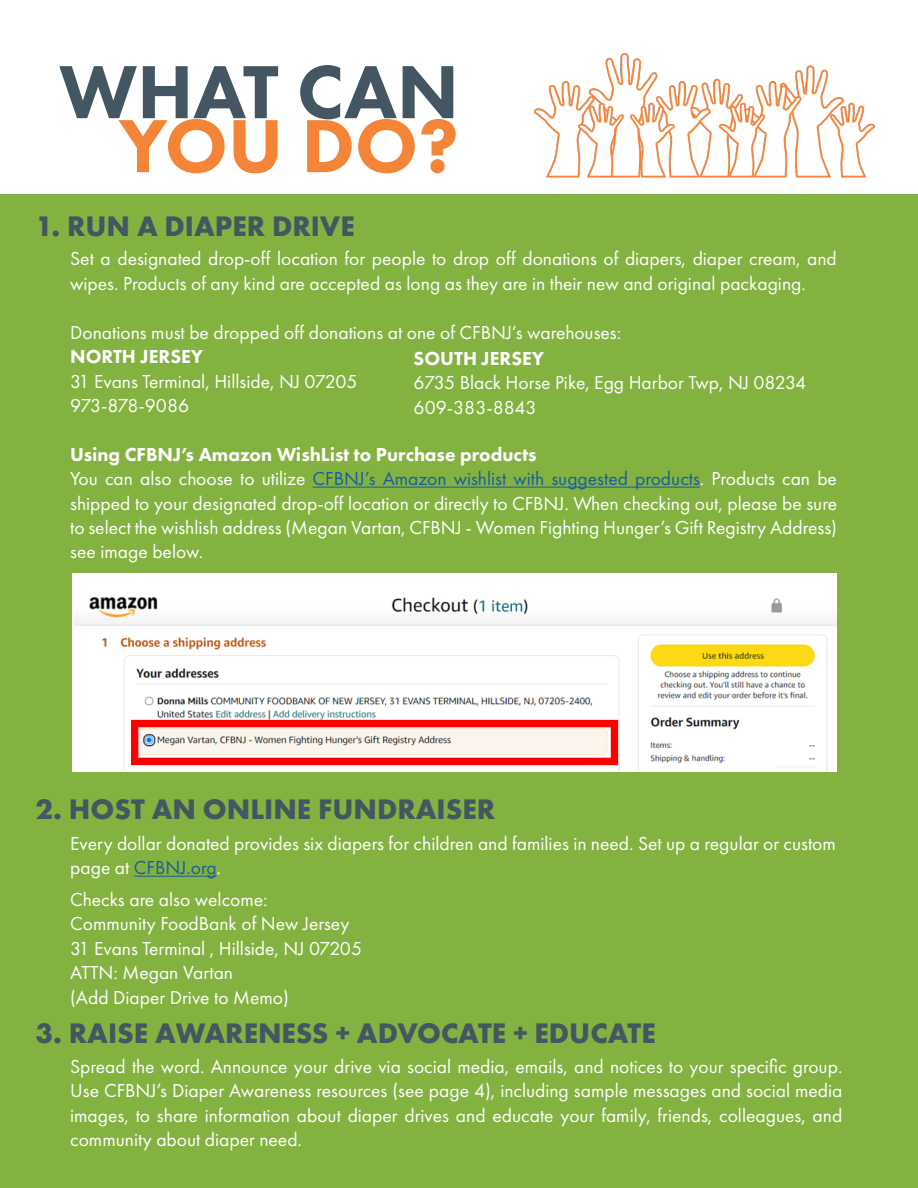
<style>
.page{position:relative;width:918px;height:1188px;background:#fff}
.page>*{position:absolute;margin:0;border:0;box-sizing:border-box;transform-origin:0 0}
.t1{font:800 78px "Futura PT";color:#435661}
.t2{font:800 78px "Futura PT";color:#f48437}
.t3{font:700 29.25px "Futura PT";color:#435661}
.t4{font:19.5px/24.5px "Futura PT";color:#fff}
.t5{font:800 19.5px "Futura PT";color:#fff}
.t6{font:19.5px "Futura PT";letter-spacing:-.035em;color:#fff}
.s1{color:#175d9e}
</style>
<div class="page">
<div style="left:0;top:194px;width:918px;height:994px;background:#84b240"></div>
<img style="left:534px;top:53px;width:341px;height:125px">
<hr style="left:313px;top:487px;width:387px;height:1px;background:#175d9e">
<hr style="left:134px;top:876px;width:83px;height:1px;background:#175d9e">
<img style="left:72px;top:574px;width:765px;height:197px">
<p class="t1" style="left:59px;top:43px;width:401px">WHAT CAN</p>
<p class="t2" style="left:118px;top:97px;width:342px">YOU DO?</p>
<p class="t3" style="left:36px;top:208px;width:321px">1. RUN A DIAPER DRIVE</p>
<p class="t4" style="left:70px;top:247px;width:768px">Set a designated drop-off location for people to drop off donations of diapers, diaper cream, and wipes. Products of any kind are accepted as long as they are in their new and original packaging.</p>
<p class="t4" style="left:70px;top:320px;width:553px">Donations must be dropped off donations at one of CFBNJ’s warehouses:</p>
<p class="t5" style="left:70px;top:344px;width:135px">NORTH JERSEY</p>
<p class="t4" style="left:70px;top:369px;width:289px">31 Evans Terminal, Hillside, NJ 07205</p>
<p class="t6" style="left:70px;top:394px;width:121px">973-878-9086</p>
<p class="t5" style="left:70px;top:442px;width:468px">Using CFBNJ’s Amazon WishList to Purchase products</p>
<p class="t4" style="left:70px;top:466px;width:768px;text-align:justify">You can also choose to utilize <span class="s1">CFBNJ’s Amazon wishlist with suggested products</span>. Products can be shipped to your designated drop-off location or directly to CFBNJ. When checking out, please be sure to select the wishlish address (Megan Vartan, CFBNJ - Women Fighting Hunger’s Gift Registry Address) see image below.</p>
<p class="t5" style="left:414px;top:346px;width:132px">SOUTH JERSEY</p>
<p class="t4" style="left:414px;top:371px;width:394px">6735 Black Horse Pike, Egg Harbor Twp, NJ 08234</p>
<p class="t4" style="left:414px;top:395px;width:124px">609-383-8843</p>
<p class="t3" style="left:36px;top:791px;width:461px">2. HOST AN ONLINE FUNDRAISER</p>
<p class="t4" style="left:70px;top:831px;width:767px">Every dollar donated provides six diapers for children and families in need. Set up a regular or custom page at <span class="s1">CFBNJ.org</span>.</p>
<p class="t4" style="left:70px;top:887px;width:199px">Checks are also welcome:</p>
<p class="t4" style="left:70px;top:912px;width:281px">Community FoodBank of New Jersey</p>
<p class="t4" style="left:70px;top:936px;width:293px">31 Evans Terminal , Hillside, NJ 07205</p>
<p class="t4" style="left:70px;top:960px;width:164px">ATTN: Megan Vartan</p>
<p class="t4" style="left:70px;top:985px;width:220px">(Add Diaper Drive to Memo)</p>
<p class="t3" style="left:36px;top:1014px;width:622px">3. RAISE AWARENESS + ADVOCATE + EDUCATE</p>
<p class="t4" style="left:70px;top:1054px;width:774px;text-align:justify">Spread the word. Announce your drive via social media, emails, and notices to your specific group.<br>Use CFBNJ’s Diaper Awareness resources (see page 4), including sample messages and social media images, to share information about diaper drives and educate your family, friends, colleagues, and community about diaper need.</p>
</div>
